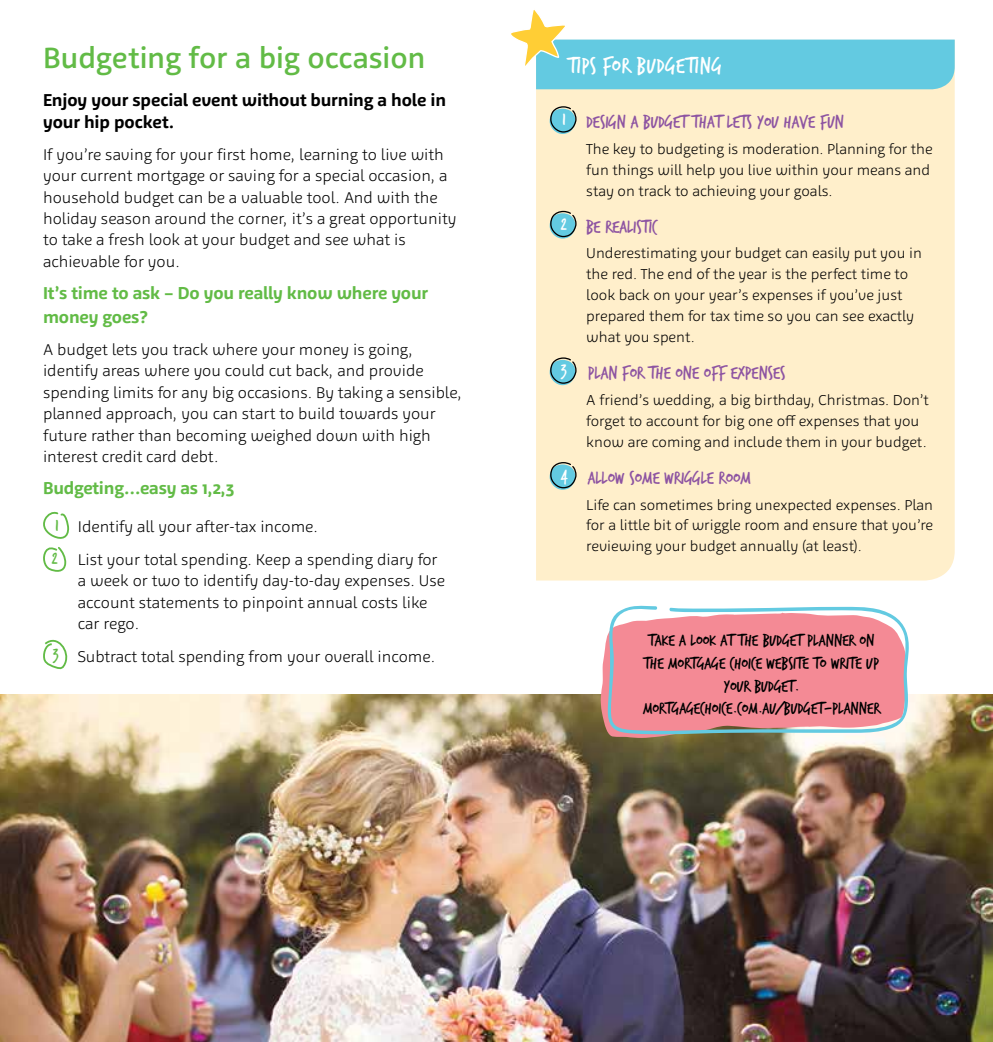
<style>
.page{position:relative;width:993px;height:1042px;background:#fff}
.page>*{position:absolute;margin:0;border:0;box-sizing:border-box;transform-origin:0 0}
.t1{font:500 29.75px "Agile";letter-spacing:-.01em;color:#62bb46}
.t2{font:23.62px "Trash Hand";letter-spacing:.03em;color:#fff}
.t3{font:19.25px "Trash Hand";color:#8d54a2}
.t4{font:17.5px/22.8px "Trash Hand";color:#000;text-align:center}
.t5{font:700 17.5px/24.5px "Agile";letter-spacing:-.01em;color:#62bb46}
.t6{font:700 17.5px/22.8px "Agile";letter-spacing:-.005em;color:#000}
.t7{font:300 15.75px/21.3px "Agile";color:#000}
.t8{font:300 14.53px/21px "Agile";color:#000}
.s1{font-family:"Trash Hand";font-weight:400;font-size:17.85px;color:#62bb46}
</style>
<div class="page">
<svg style="left:43px;top:511px;width:26px;height:61px"></svg>
<svg style="left:43px;top:639px;width:25px;height:31px"></svg>
<div style="left:536px;top:89px;width:418px;height:491px;background:#ffefcb"></div>
<svg style="left:549px;top:106px;width:28px;height:28px"></svg>
<svg style="left:549px;top:210px;width:28px;height:29px"></svg>
<svg style="left:549px;top:357px;width:28px;height:28px"></svg>
<svg style="left:549px;top:461px;width:28px;height:29px"></svg>
<svg style="left:511px;top:10px;width:443px;height:79px"></svg>
<img style="left:0;top:694px;width:992px;height:348px">
<svg style="left:600px;top:605px;width:309px;height:133px;background:#e89aa3"></svg>
<h1 class="t1" style="left:43px;top:40px;width:384px">Budgeting for a big occasion</h1>
<p class="t6" style="left:43px;top:88px;width:404px">Enjoy your special event without burning a hole in your hip pocket.</p>
<p class="t7" style="left:43px;top:144px;width:414px">If you’re saving for your first home, learning to live with your current mortgage or saving for a special occasion, a household budget can be a valuable tool. And with the holiday season around the corner, it’s a great opportunity to take a fresh look at your budget and see what is achievable for you.</p>
<p class="t5" style="left:43px;top:280px;width:386px">It’s time to ask – Do you really know where your money goes?</p>
<p class="t7" style="left:43px;top:338px;width:420px">A budget lets you track where your money is going, identify areas where you could cut back, and provide spending limits for any big occasions. By taking a sensible, planned approach, you can start to build towards your future rather than becoming weighed down with high interest credit card debt.</p>
<p class="t5" style="left:43px;top:475px;width:193px">Budgeting…easy as 1,2,3</p>
<p class="t7" style="left:52px;top:510px;width:387px;line-height:32.9px"><span class="s1">1</span> Identify all your after-tax income.<br><span class="s1">2</span> List your total spending. Keep a spending diary for</p>
<p class="t7" style="left:78px;top:570px;width:368px">a week or two to identify day-to-day expenses. Use account statements to pinpoint annual costs like car rego.</p>
<p class="t7" style="left:53px;top:646px;width:384px"><sup>3</sup> Subtract total spending from your overall income.</p>
<h2 class="t2" style="left:568px;top:54px;width:155px">TIPs for budgeting</h2>
<p class="t3" style="left:562px;top:112px;width:283px"><sup>1</sup> Design a budget that lets you have fun</p>
<p class="t8" style="left:586px;top:138px;width:348px">The key to budgeting is moderation. Planning for the fun things will help you live within your means and stay on track to achieving your goals.</p>
<p class="t3" style="left:560px;top:217px;width:98px"><sup>2</sup> Be realistic</p>
<p class="t8" style="left:586px;top:243px;width:337px">Underestimating your budget can easily put you in the red. The end of the year is the perfect time to look back on your year’s expenses if you’ve just prepared them for tax time so you can see exactly what you spent.</p>
<p class="t3" style="left:560px;top:363px;width:226px"><sup>3</sup> Plan for the one off expenses</p>
<p class="t8" style="left:586px;top:389px;width:344px">A friend’s wedding, a big birthday, Christmas. Don’t forget to account for big one off expenses that you know are coming and include them in your budget.</p>
<p class="t3" style="left:560px;top:468px;width:191px"><sup>4</sup> Allow some wriggle room</p>
<p class="t8" style="left:586px;top:494px;width:348px;text-align:justify">Life can sometimes bring unexpected expenses. Plan for a little bit of wriggle room and ensure that you’re reviewing your budget annually (at least).</p>
<p class="t4" style="left:642px;top:630px;width:238px">Take a look at the budget planner on the Mortgage Choice website to write up your budget.<br>MortgageChoice.com.au/budget-planner</p>
</div>
